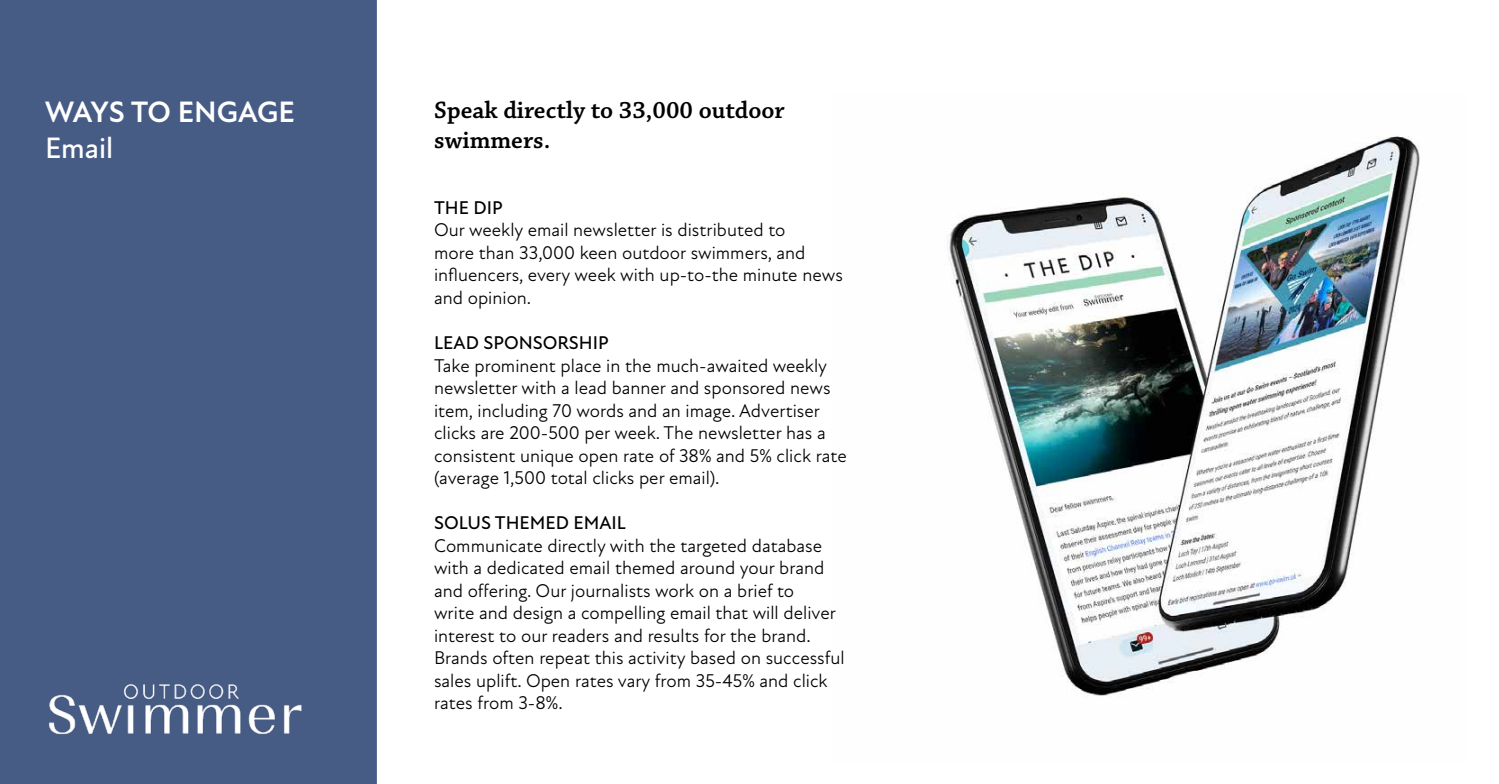
<style>
.page{position:relative;width:1499px;height:784px;background:#fff}
.page>*{position:absolute;margin:0;border:0;box-sizing:border-box;transform-origin:0 0}
.t1{font:700 30px "New Atten";letter-spacing:-.01em;color:#fff}
.t2{font:500 30px "New Atten";color:#fff}
.t3{font:600 25px/30px "Chaparral Pro";color:#000}
.t4{font:18.75px/22.5px "New Atten";color:#000}
.t5{font:500 18.75px "New Atten";color:#000}
</style>
<div class="page">
<div style="left:0;top:0;width:376px;height:783px;background:#465c85"></div>
<img style="left:49px;top:684px;width:253px;height:51px">
<hr style="left:376px;top:0;width:1px;height:783px;background:#465c85">
<img style="left:947px;top:136px;width:473px;height:560px">
<h1 class="t1" style="left:45px;top:94px;width:251px">WAYS TO ENGAGE</h1>
<h1 class="t2" style="left:45px;top:130px;width:70px">Email</h1>
<h2 class="t3" style="left:434px;top:96px;width:352px">Speak directly to 33,000 outdoor swimmers.</h2>
<p class="t5" style="left:434px;top:196px;width:70px">THE DIP</p>
<p class="t4" style="left:434px;top:219px;width:410px">Our weekly email newsletter is distributed to<br>more than 33,000 keen outdoor swimmers, and influencers, every week with up-to-the minute news and opinion.</p>
<p class="t5" style="left:434px;top:331px;width:176px">LEAD SPONSORSHIP</p>
<p class="t4" style="left:434px;top:354px;width:414px">Take prominent place in the much-awaited weekly newsletter with a lead banner and sponsored news item, including 70 words and an image. Advertiser clicks are 200-500 per week. The newsletter has a consistent unique open rate of 38% and 5% click rate (average 1,500 total clicks per email).</p>
<p class="t5" style="left:434px;top:511px;width:193px">SOLUS THEMED EMAIL</p>
<p class="t4" style="left:434px;top:534px;width:412px">Communicate directly with the targeted database with a dedicated email themed around your brand and offering. Our journalists work on a brief to<br>write and design a compelling email that will deliver interest to our readers and results for the brand.<br>Brands often repeat this activity based on successful sales uplift. Open rates vary from 35-45% and click rates from 3-8%.</p>
</div>
